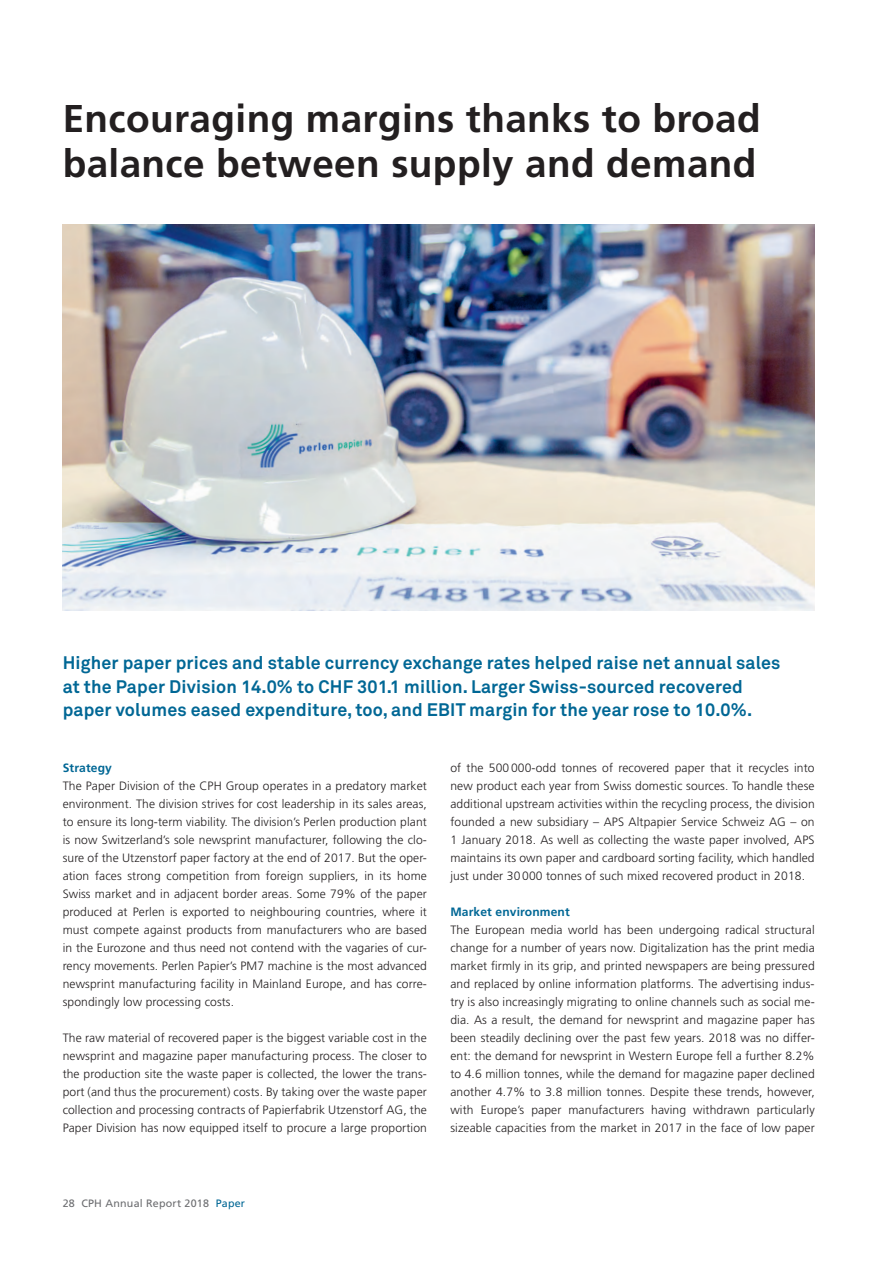
<style>
.page{position:relative;width:893px;height:1263px;background:#fff}
.page>*{position:absolute;margin:0;border:0;box-sizing:border-box;transform-origin:0 0}
.t1{font:700 38.7px/45.6px "Frutiger LT Std";letter-spacing:.01em;color:#231f20}
.t2{font:700 18px/23.5px "Akkurat Pro";letter-spacing:.01em;color:#006795}
.t3{font:300 12.15px/18px "Frutiger LT Std";letter-spacing:.01em;color:#231f20;text-align:justify}
.t4{font:700 12.15px "Frutiger LT Std";letter-spacing:.01em;color:#006795}
.t5{font:10.65px "Frutiger LT Std";letter-spacing:.02em;color:#6c6d70}
.s1{color:#006795}
</style>
<div class="page">
<img style="left:63px;top:224px;width:752px;height:387px">
<h1 class="t1" style="left:63px;top:96px;width:700px">Encouraging margins thanks to broad balance between supply and demand</h1>
<p class="t2" style="left:63px;top:651px;width:719px">Higher paper prices and stable currency exchange rates helped raise net annual sales at the Paper Division 14.0% to CHF 301.1 million. Larger Swiss-sourced recovered paper volumes eased expenditure, too, and EBIT margin for the year rose to 10.0%.</p>
<p class="t4" style="left:63px;top:761px;width:51px">Strategy</p>
<p class="t3" style="left:63px;top:777px;width:366px">The Paper Division of the CPH Group operates in a predatory market environment. The division strives for cost leadership in its sales areas, to ensure its long-term viability. The division’s Perlen production plant is now Switzerland’s sole newsprint manufacturer, following the clo&shy;sure of the Utzenstorf paper factory at the end of 2017. But the oper&shy;ation faces strong competition from foreign suppliers, in its home Swiss market and in adjacent border areas. Some 79% of the paper produced at Perlen is exported to neighbouring countries, where it must compete against products from manufacturers who are based in the Eurozone and thus need not contend with the vagaries of cur&shy;rency movements. Perlen Papier’s PM7 machine is the most advanced newsprint manufacturing facility in Mainland Europe, and has corre&shy;spondingly low processing costs.</p>
<p class="t3" style="left:63px;top:1029px;width:366px">The raw material of recovered paper is the biggest variable cost in the newsprint and magazine paper manufacturing process. The closer to the production site the waste paper is collected, the lower the trans&shy;port (and thus the procurement) costs. By taking over the waste paper collection and processing contracts of Papierfabrik Utzenstorf AG, the Paper Division has now equipped itself to procure a large proportion</p>
<p class="t3" style="left:450px;top:759px;width:366px">of the 500 000-odd tonnes of recovered paper that it recycles into new product each year from Swiss domestic sources. To handle these additional upstream activities within the recycling process, the division founded a new subsidiary – APS Altpapier Service Schweiz AG – on 1 January 2018. As well as collecting the waste paper involved, APS maintains its own paper and cardboard sorting facility, which handled just under 30 000 tonnes of such mixed recovered product in 2018.</p>
<p class="t4" style="left:450px;top:904px;width:121px">Market environment</p>
<p class="t3" style="left:450px;top:921px;width:366px">The European media world has been undergoing radical structural change for a number of years now. Digitalization has the print media market firmly in its grip, and printed newspapers are being pressured and replaced by online information platforms. The advertising indus&shy;try is also increasingly migrating to online channels such as social me&shy;dia. As a result, the demand for newsprint and magazine paper has been steadily declining over the past few years. 2018 was no differ&shy;ent: the demand for newsprint in Western Europe fell a further 8.2% to 4.6 million tonnes, while the demand for magazine paper declined another 4.7% to 3.8 million tonnes. Despite these trends, however, with Europe’s paper manufacturers having withdrawn particularly sizeable capacities from the market in 2017 in the face of low paper</p>
<p class="t5" style="left:63px;top:1197px;width:184px">28 CPH Annual Report 2018 <span class="s1">Paper</span></p>
</div>
